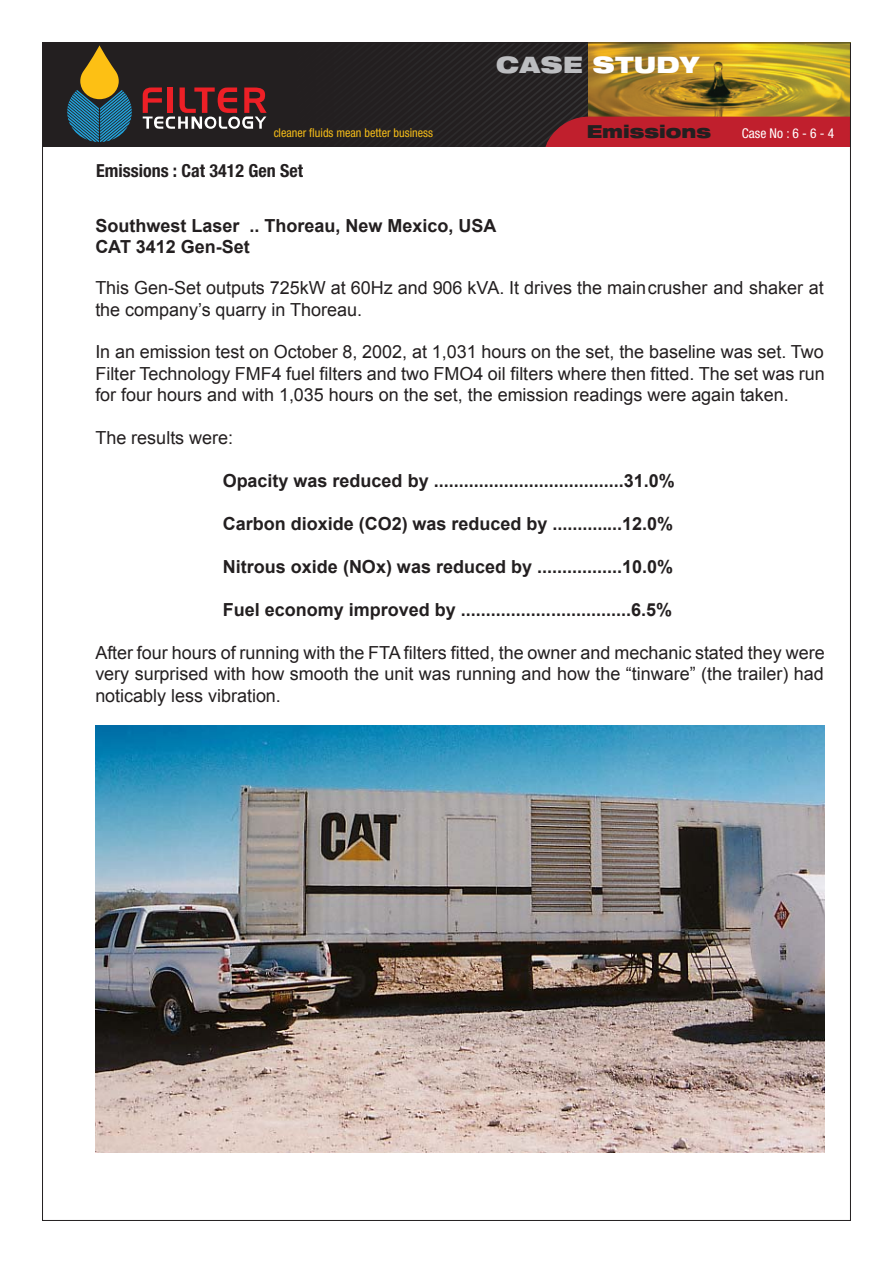
<style>
.page{position:relative;width:893px;height:1263px;background:#fff}
.page>*{position:absolute;margin:0;border:0;box-sizing:border-box;transform-origin:0 0}
.t1{font:900 expanded 22.65px "Helvetica Neue LT Std";letter-spacing:.025em;color:#fff}
.t2{font:18px/21.5px "Arial";color:#231f20;text-align:justify}
.t3{font:700 18px/20.5px "Arial";color:#231f20}
.t4{font:700 condensed 18px "Helvetica Neue LT Std";color:#231f20}
.t5{font:900 expanded 18px "Helvetica Neue LT Std";color:#231f20}
.t6{font:condensed 13.5px "Helvetica Neue LT Std";color:#fff}
.t7{font:condensed 12.15px "Helvetica Neue LT Std";color:#f4bc18}
.s1{color:#bcbdc0}
</style>
<div class="page">
<div style="left:43px;top:43px;width:807px;height:104px;background:#231f20"></div>
<svg style="left:143px;top:87px;width:124px;height:42px"></svg>
<svg style="left:67px;top:45px;width:65px;height:97px"></svg>
<svg style="left:445px;top:45px;width:143px;height:102px"></svg>
<img style="left:588px;top:45px;width:261px;height:72px">
<div style="left:546px;top:117px;width:303px;height:30px;background:#c01f2d"></div>
<hr style="left:95px;top:207px;width:729px;height:1px;background:#939598">
<hr style="left:95px;top:1182px;width:729px;height:1px;background:#939598">
<img style="left:96px;top:725px;width:728px;height:427px">
<p class="t7" style="left:274px;top:125px;width:161px">cleaner fluids mean better business</p>
<p class="t4" style="left:96px;top:159px;width:209px">Emissions : Cat 3412 Gen Set</p>
<p class="t1" style="left:496px;top:50px;width:204px"><span class="s1">CASE</span> STUDY</p>
<p class="t5" style="left:587px;top:120px;width:126px">Emissions</p>
<p class="t6" style="left:742px;top:126px;width:94px">Case No : 6 - 6 - 4</p>
<p class="t3" style="left:95px;top:216px;width:402px">Southwest Laser .. Thoreau, New Mexico, USA<br>CAT 3412 Gen-Set</p>
<p class="t2" style="left:95px;top:277px;width:730px">This Gen-Set outputs 725kW at 60Hz and 906 kVA. It drives the maincrusher and shaker at the company’s quarry in Thoreau.</p>
<p class="t2" style="left:95px;top:342px;width:731px">In an emission test on October 8, 2002, at 1,031 hours on the set, the baseline was set. Two Filter Technology FMF4 fuel filters and two FMO4 oil filters where then fitted. The set was run for four hours and with 1,035 hours on the set, the emission readings were again taken.</p>
<p class="t2" style="left:95px;top:427px;width:139px">The results were:</p>
<p class="t3" style="left:223px;top:471px;width:453px">Opacity was reduced by ......................................31.0%</p>
<p class="t3" style="left:223px;top:514px;width:452px">Carbon dioxide (CO2) was reduced by ..............12.0%</p>
<p class="t3" style="left:223px;top:557px;width:452px">Nitrous oxide (NOx) was reduced by .................10.0%</p>
<p class="t3" style="left:223px;top:600px;width:451px">Fuel economy improved by ..................................6.5%</p>
<p class="t2" style="left:95px;top:642px;width:731px;line-height:21.9px">After four hours of running with the FTA filters fitted, the owner and mechanic stated they were very surprised with how smooth the unit was running and how the “tinware” (the trailer) had noticably less vibration.</p>
</div>
